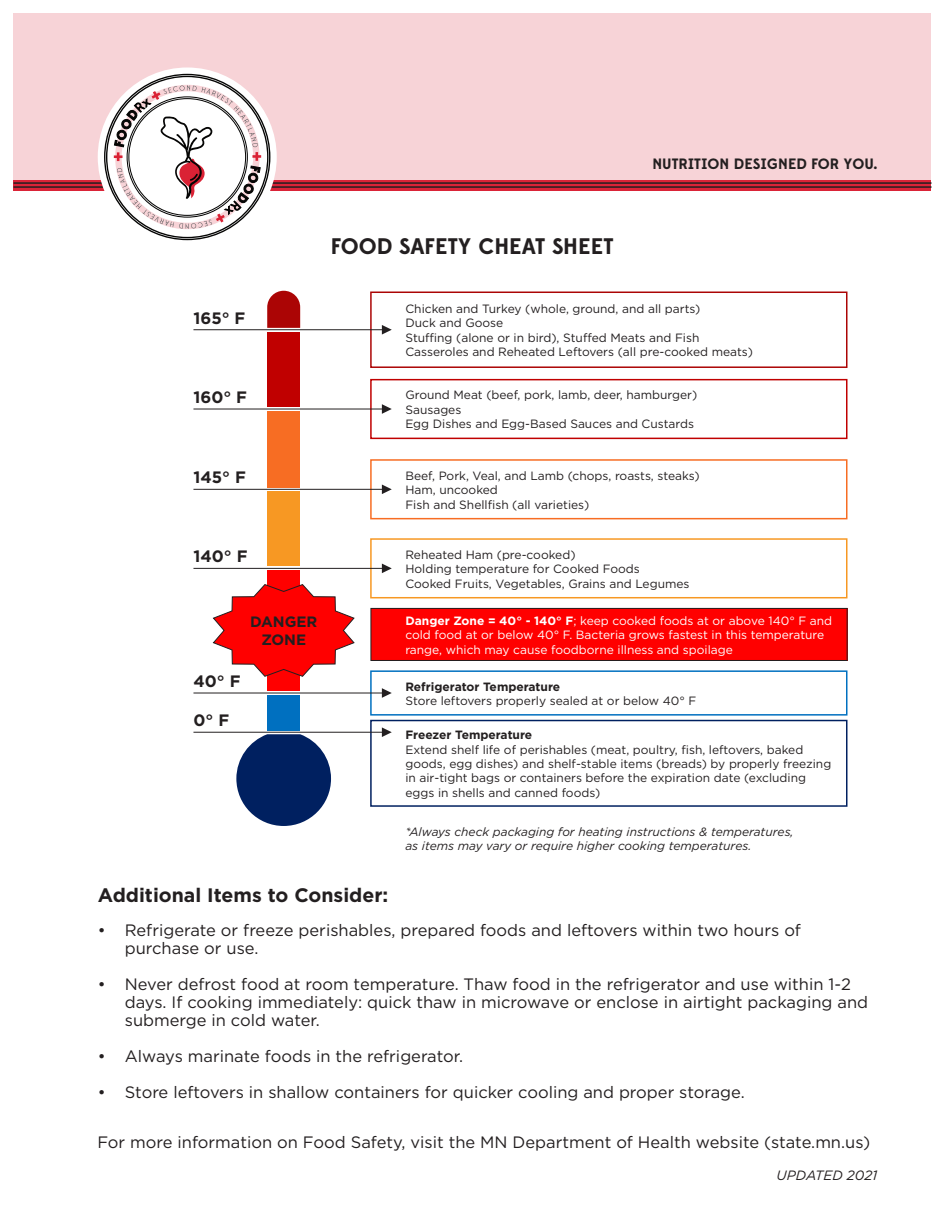
<style>
.page{position:relative;width:945px;height:1215px;background:#fff}
.page>*{position:absolute;margin:0;border:0;box-sizing:border-box;transform-origin:0 0}
.t1{font:700 22.5px "Edmondsans";color:#231f20}
.t2{font:700 19.5px "Gotham";color:#231f20}
.t3{font:16.5px/18px "Gotham";color:#231f20}
.t4{font:700 16.5px "Gotham";color:#231f20}
.t5{font:700 15px "Edmondsans";color:#231f20}
.t6{font:700 15px/18px "Gotham";color:#231f20;text-align:center}
.t7{font:italic 13.5px "Gotham";color:#231f20}
.t8{font:12px/14.4px "Gotham";color:#231f20}
.t9{font:12px/14.4px "Gotham";color:#fff}
.t10{font:italic 12px/14.4px "Gotham";color:#231f20}
.t11{font:700 12px "Gotham";color:#231f20}
.s1{font-weight:700}
</style>
<div class="page">
<div style="left:14px;top:180px;width:918px;height:11px;background:#da2337"></div>
<div style="left:14px;top:14px;width:918px;height:166px;background:#f7d3d7"></div>
<hr style="left:14px;top:182px;width:918px;height:2px;background:#231f20">
<hr style="left:14px;top:186px;width:918px;height:2px;background:#231f20">
<div style="left:98px;top:68px;width:179px;height:179px;background:#fff;border-radius:50%"></div>
<svg style="left:104px;top:74px;width:166px;height:166px"></svg>
<div style="left:370px;top:292px;width:478px;height:76px;border:2px solid #ab0505"></div>
<svg style="left:267px;top:291px;width:33px;height:37px"></svg>
<div style="left:267px;top:332px;width:33px;height:75px;background:#c00000"></div>
<div style="left:267px;top:411px;width:33px;height:77px;background:#f76d23"></div>
<div style="left:267px;top:491px;width:33px;height:75px;background:#f79823"></div>
<div style="left:267px;top:570px;width:33px;height:121px;background:#f00"></div>
<div style="left:267px;top:695px;width:33px;height:35px;background:#0070c0"></div>
<svg style="left:236px;top:734px;width:95px;height:92px"></svg>
<hr style="left:193px;top:329px;width:194px;height:1px;background:#231f20">
<svg style="left:382px;top:325px;width:10px;height:10px"></svg>
<svg style="left:212px;top:584px;width:143px;height:93px"></svg>
<div style="left:370px;top:379px;width:478px;height:60px;border:2px solid #c00000"></div>
<hr style="left:193px;top:409px;width:194px;height:1px;background:#231f20">
<svg style="left:382px;top:404px;width:10px;height:10px"></svg>
<div style="left:370px;top:459px;width:478px;height:60px;border:2px solid #f76d23"></div>
<hr style="left:193px;top:489px;width:194px;height:1px;background:#231f20">
<svg style="left:382px;top:485px;width:10px;height:9px"></svg>
<div style="left:370px;top:538px;width:478px;height:60px;border:2px solid #f79823"></div>
<hr style="left:193px;top:568px;width:194px;height:1px;background:#231f20">
<svg style="left:382px;top:564px;width:10px;height:9px"></svg>
<div style="left:370px;top:670px;width:478px;height:46px;border:2px solid #0070c0"></div>
<hr style="left:193px;top:693px;width:194px;height:1px;background:#231f20">
<svg style="left:382px;top:688px;width:10px;height:10px"></svg>
<div style="left:371px;top:608px;width:476px;height:52px;background:#f00"></div>
<div style="left:371px;top:608px;width:477px;height:53px;border:1px solid #231f20"></div>
<div style="left:370px;top:720px;width:478px;height:87px;border:2px solid #002060"></div>
<hr style="left:193px;top:732px;width:194px;height:1px;background:#231f20">
<svg style="left:382px;top:727px;width:10px;height:10px"></svg>
<p class="t5" style="left:652px;top:155px;width:227px">NUTRITION DESIGNED FOR YOU.</p>
<p class="t1" style="left:331px;top:233px;width:284px">FOOD SAFETY CHEAT SHEET</p>
<p class="t4" style="left:193px;top:307px;width:53px">165° F</p>
<p class="t4" style="left:193px;top:386px;width:55px">160° F</p>
<p class="t4" style="left:193px;top:466px;width:54px">145° F</p>
<p class="t4" style="left:193px;top:545px;width:56px">140° F</p>
<p class="t6" style="left:250px;top:613px;width:69px">DANGER<br>ZONE</p>
<p class="t4" style="left:193px;top:670px;width:49px">40° F</p>
<p class="t4" style="left:193px;top:709px;width:37px">0° F</p>
<p class="t8" style="left:405px;top:301px;width:297px">Chicken and Turkey (whole, ground, and all parts)</p>
<p class="t8" style="left:405px;top:316px;width:99px">Duck and Goose</p>
<p class="t8" style="left:405px;top:330px;width:296px">Stuffing (alone or in bird), Stuffed Meats and Fish</p>
<p class="t8" style="left:405px;top:344px;width:349px">Casseroles and Reheated Leftovers (all pre-cooked meats)</p>
<p class="t8" style="left:405px;top:388px;width:293px">Ground Meat (beef, pork, lamb, deer, hamburger)</p>
<p class="t8" style="left:405px;top:402px;width:57px">Sausages</p>
<p class="t8" style="left:405px;top:417px;width:290px">Egg Dishes and Egg-Based Sauces and Custards</p>
<p class="t8" style="left:405px;top:468px;width:296px">Beef, Pork, Veal, and Lamb (chops, roasts, steaks)</p>
<p class="t8" style="left:405px;top:482px;width:94px">Ham, uncooked</p>
<p class="t8" style="left:405px;top:497px;width:185px">Fish and Shellfish (all varieties)</p>
<p class="t8" style="left:405px;top:547px;width:172px">Reheated Ham (pre-cooked)</p>
<p class="t8" style="left:405px;top:561px;width:236px">Holding temperature for Cooked Foods</p>
<p class="t8" style="left:405px;top:576px;width:286px">Cooked Fruits, Vegetables, Grains and Legumes</p>
<p class="t9" style="left:405px;top:613px;width:428px"><span class="s1">Danger Zone = 40° - 140° F</span>; keep cooked foods at or above 140° F and cold food at or below 40° F. Bacteria grows fastest in this temperature range, which may cause foodborne illness and spoilage</p>
<p class="t11" style="left:405px;top:678px;width:156px">Refrigerator Temperature</p>
<p class="t8" style="left:405px;top:693px;width:292px">Store leftovers properly sealed at or below 40° F</p>
<p class="t11" style="left:405px;top:727px;width:128px">Freezer Temperature</p>
<p class="t8" style="left:405px;top:742px;width:427px">Extend shelf life of perishables (meat, poultry, fish, leftovers, baked goods, egg dishes) and shelf-stable items (breads) by properly freezing in air-tight bags or containers before the expiration date (excluding eggs in shells and canned foods)</p>
<p class="t10" style="left:405px;top:824px;width:390px">*Always check packaging for heating instructions &amp; temperatures, as items may vary or require higher cooking temperatures.</p>
<p class="t2" style="left:98px;top:882px;width:292px">Additional Items to Consider:</p>
<p class="t3" style="left:125px;top:921px;width:678px;text-indent:-27px">• Refrigerate or freeze perishables, prepared foods and leftovers within two hours of purchase or use.</p>
<p class="t3" style="left:125px;top:975px;width:745px;text-indent:-27px">• Never defrost food at room temperature. Thaw food in the refrigerator and use within 1-2 days. If cooking immediately: quick thaw in microwave or enclose in airtight packaging and submerge in cold water.</p>
<p class="t3" style="left:98px;top:1047px;width:367px">• Always marinate foods in the refrigerator.</p>
<p class="t3" style="left:98px;top:1083px;width:649px">• Store leftovers in shallow containers for quicker cooling and proper storage.</p>
<p class="t3" style="left:97px;top:1132px;width:775px">For more information on Food Safety, visit the MN Department of Health website (state.mn.us)</p>
<p class="t7" style="left:777px;top:1167px;width:102px">UPDATED 2021</p>
</div>
